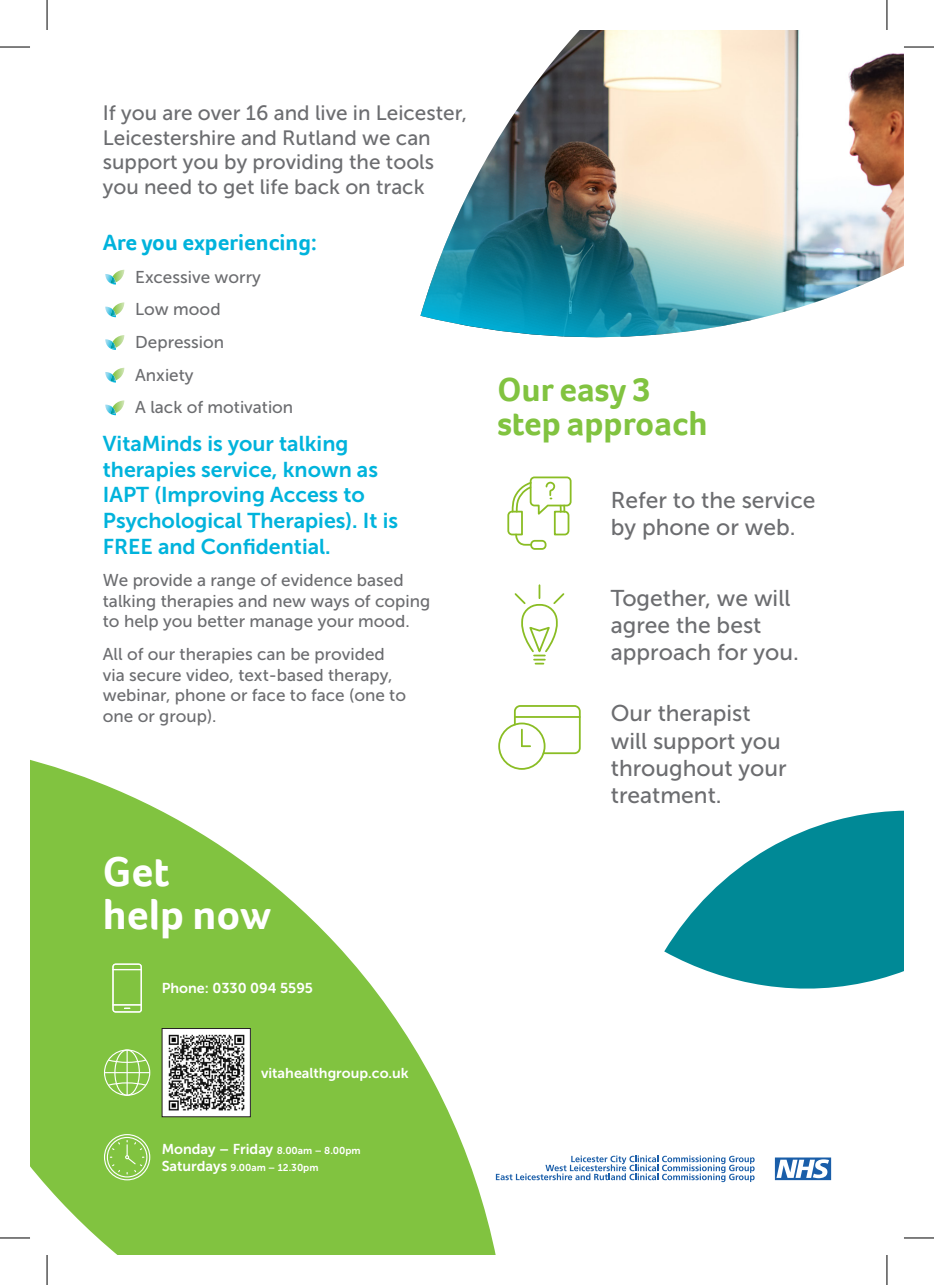
<style>
.page{position:relative;width:934px;height:1285px;background:#fff}
.page>*{position:absolute;margin:0;border:0;box-sizing:border-box;transform-origin:0 0}
.t1{font:700 42.8px/42.8px "Foco";color:#fff}
.t2{font:700 34.2px/34.2px "Foco";color:#81c340}
.t3{font:22.8px/27.4px "Museo Sans 500";color:#6c6d70}
.t4{font:700 22.8px "Foco";color:#00b3dc}
.t5{font:21.4px/25.6px "Museo Sans 700";color:#00b3dc}
.t6{font:20.8px/24.8px "Museo Sans 500";color:#6c6d70}
.t7{font:17.2px/20.6px "Museo Sans 500";color:#6c6d70}
.t8{font:14.2px "Museo Sans 700";color:#fff}
.t9{font:10px "Museo Sans 700";color:#fff}
.s1{font-size:10px}
.s2{font-size:14.2px}
</style>
<div class="page">
<svg style="left:30px;top:736px;width:481px;height:519px;fill:#81c340"></svg>
<svg style="left:664px;top:810px;width:239px;height:179px"></svg>
<div style="left:112px;top:963px;width:30px;height:49px;border:1px solid #fff;border-radius:3px"></div>
<svg style="left:113px;top:1004px;width:28px;height:5px"></svg>
<svg style="left:113px;top:969px;width:28px;height:1px"></svg>
<div style="left:104px;top:1049px;width:46px;height:46px;border:1px solid #fff;border-radius:50%"></div>
<svg style="left:107px;top:1058px;width:40px;height:5px"></svg>
<svg style="left:107px;top:1081px;width:40px;height:5px"></svg>
<div style="left:114px;top:1049px;width:26px;height:46px;border:1px solid #fff;border-radius:50%"></div>
<hr style="left:104px;top:1072px;width:46px;height:1px;background:#fff">
<hr style="left:126px;top:1050px;width:2px;height:45px;background:#fff">
<div style="left:104px;top:1134px;width:46px;height:46px;border:1px solid #fff;border-radius:50%"></div>
<div style="left:107px;top:1137px;width:40px;height:40px;border:1px solid #fff;border-radius:50%"></div>
<svg style="left:110px;top:1140px;width:34px;height:34px"></svg>
<svg style="left:105px;top:270px;width:19px;height:14px"></svg>
<svg style="left:105px;top:302px;width:19px;height:15px"></svg>
<svg style="left:105px;top:335px;width:19px;height:15px"></svg>
<svg style="left:105px;top:368px;width:19px;height:14px"></svg>
<svg style="left:105px;top:400px;width:19px;height:15px"></svg>
<div style="left:530px;top:540px;width:16px;height:10px;border:2px solid #8abd24;border-radius:4px"></div>
<svg style="left:507px;top:476px;width:65px;height:70px"></svg>
<div style="left:498px;top:722px;width:47px;height:48px;border:2px solid #8abd24;border-radius:50%"></div>
<svg style="left:513px;top:705px;width:68px;height:50px"></svg>
<svg style="left:514px;top:585px;width:51px;height:79px"></svg>
<img style="left:420px;top:30px;width:483px;height:308px">
<svg style="left:495px;top:1155px;width:259px;height:27px"></svg>
<svg style="left:774px;top:1157px;width:56px;height:23px"></svg>
<img style="left:164px;top:1030px;width:84px;height:85px">
<div style="left:162px;top:1028px;width:88px;height:89px;border:1px solid #231f20"></div>
<hr style="left:0;top:47px;width:30px;height:1px;background:#000">
<hr style="left:903px;top:47px;width:30px;height:1px;background:#000">
<hr style="left:0;top:1237px;width:30px;height:1px;background:#000">
<hr style="left:903px;top:1237px;width:30px;height:1px;background:#000">
<hr style="left:47px;top:0;width:1px;height:30px;background:#000">
<hr style="left:47px;top:1255px;width:1px;height:30px;background:#000">
<hr style="left:886px;top:0;width:1px;height:30px;background:#000">
<hr style="left:886px;top:1255px;width:1px;height:30px;background:#000">
<p class="t6" style="left:103px;top:100px;width:365px">If you are over 16 and live in Leicester, Leicestershire and Rutland we can support you by providing the tools you need to get life back on track</p>
<p class="t4" style="left:103px;top:227px;width:215px">Are you experiencing:</p>
<p class="t7" style="left:135px;top:260px;width:159px;line-height:32.6px">Excessive worry<br>Low mood<br>Depression<br>Anxiety<br>A lack of motivation</p>
<p class="t5" style="left:103px;top:431px;width:297px">VitaMinds is your talking therapies service, known as<br>IAPT (Improving Access to<br>Psychological Therapies). It is<br>FREE and Confidential.</p>
<p class="t7" style="left:103px;top:570px;width:329px">We provide a range of evidence based talking therapies and new ways of coping to help you better manage your mood.</p>
<p class="t7" style="left:103px;top:644px;width:304px">All of our therapies can be provided via secure video, text-based therapy, webinar, phone or face to face (one to one or group).</p>
<p class="t1" style="left:103px;top:849px;width:170px">Get<br>help now</p>
<p class="t8" style="left:162px;top:980px;width:153px">Phone: 0330 094 5595</p>
<p class="t8" style="left:261px;top:1065px;width:149px">vitahealthgroup.co.uk</p>
<p class="t8" style="left:162px;top:1141px;width:200px">Monday – Friday <span class="s1">8.00am – 8.00pm</span></p>
<p class="t9" style="left:162px;top:1161px;width:158px"><span class="s2">Saturdays</span> 9.00am – 12.30pm</p>
<p class="t2" style="left:497px;top:372px;width:212px">Our easy 3 step approach</p>
<p class="t3" style="left:610px;top:486px;width:206px">Refer to the service by phone or web.</p>
<p class="t3" style="left:610px;top:584px;width:189px">Together, we will agree the best approach for you.</p>
<p class="t3" style="left:610px;top:700px;width:177px">Our therapist will support you throughout your treatment.</p>
</div>
